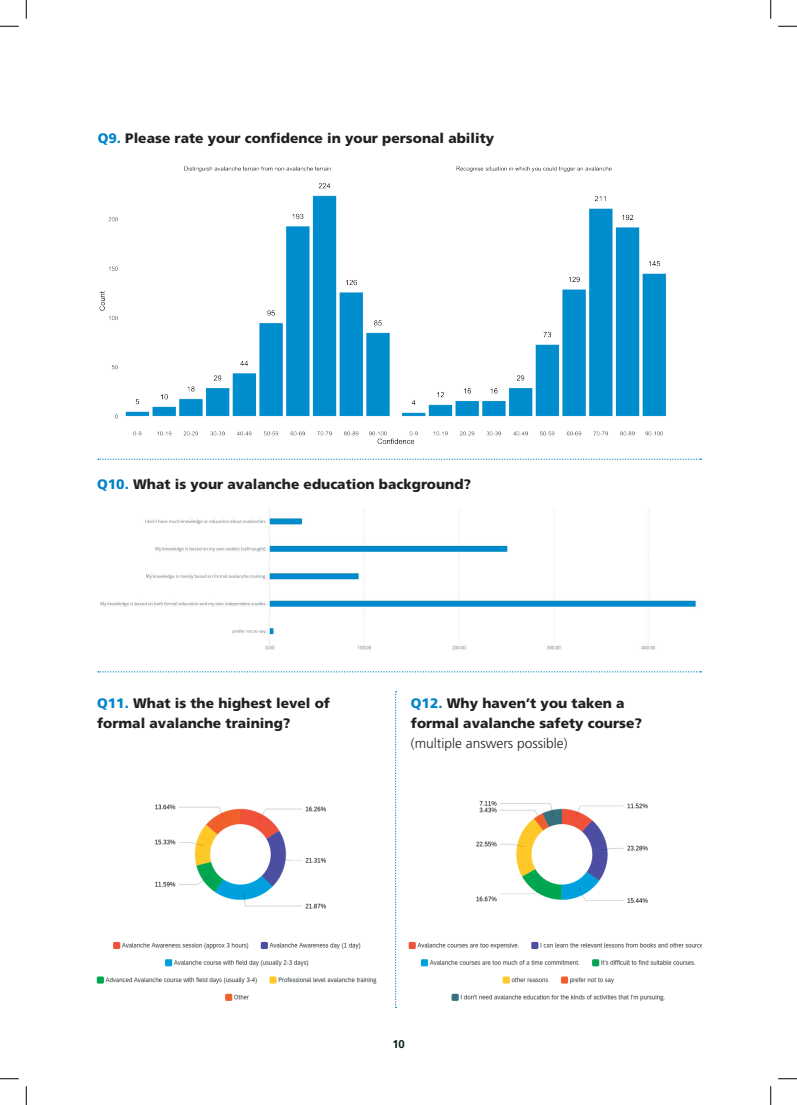
<style>
.page{position:relative;width:797px;height:1105px;background:#fff}
.page>*{position:absolute;margin:0;border:0;box-sizing:border-box;transform-origin:0 0}
.t1{font:900 13.75px/20px "Frutiger";color:#231f20}
.t2{font:300 13.75px "Frutiger";color:#231f20}
.t3{font:700 11.25px "Frutiger";color:#041710}
.s1{color:#0084c9}
</style>
<div class="page">
<img style="left:99px;top:166px;width:568px;height:278px">
<svg style="left:98px;top:459px;width:603px;height:1px"></svg>
<img style="left:100px;top:509px;width:596px;height:141px">
<svg style="left:98px;top:671px;width:603px;height:1px"></svg>
<img style="left:96px;top:804px;width:281px;height:197px">
<img style="left:408px;top:801px;width:293px;height:200px">
<svg style="left:395px;top:691px;width:1px;height:317px"></svg>
<svg style="left:0;top:25px;width:19px;height:2px"></svg>
<svg style="left:778px;top:25px;width:19px;height:2px"></svg>
<svg style="left:0;top:1078px;width:19px;height:1px"></svg>
<svg style="left:778px;top:1078px;width:19px;height:1px"></svg>
<svg style="left:25px;top:0;width:2px;height:19px"></svg>
<svg style="left:25px;top:1086px;width:2px;height:19px"></svg>
<svg style="left:770px;top:0;width:1px;height:19px"></svg>
<svg style="left:770px;top:1086px;width:1px;height:19px"></svg>
<p class="t1" style="left:98px;top:129px;width:398px"><span class="s1">Q9.</span> Please rate your confidence in your personal ability</p>
<p class="t1" style="left:97px;top:474px;width:375px"><span class="s1">Q10.</span> What is your avalanche education background?</p>
<p class="t1" style="left:97px;top:693px;width:234px"><span class="s1">Q11.</span> What is the highest level of formal avalanche training?</p>
<p class="t1" style="left:411px;top:693px;width:233px"><span class="s1">Q12.</span> Why haven’t you taken a formal avalanche safety course?</p>
<p class="t2" style="left:411px;top:735px;width:158px">(multiple answers possible)</p>
<p class="t3" style="left:392px;top:1038px;width:14px">10</p>
</div>
